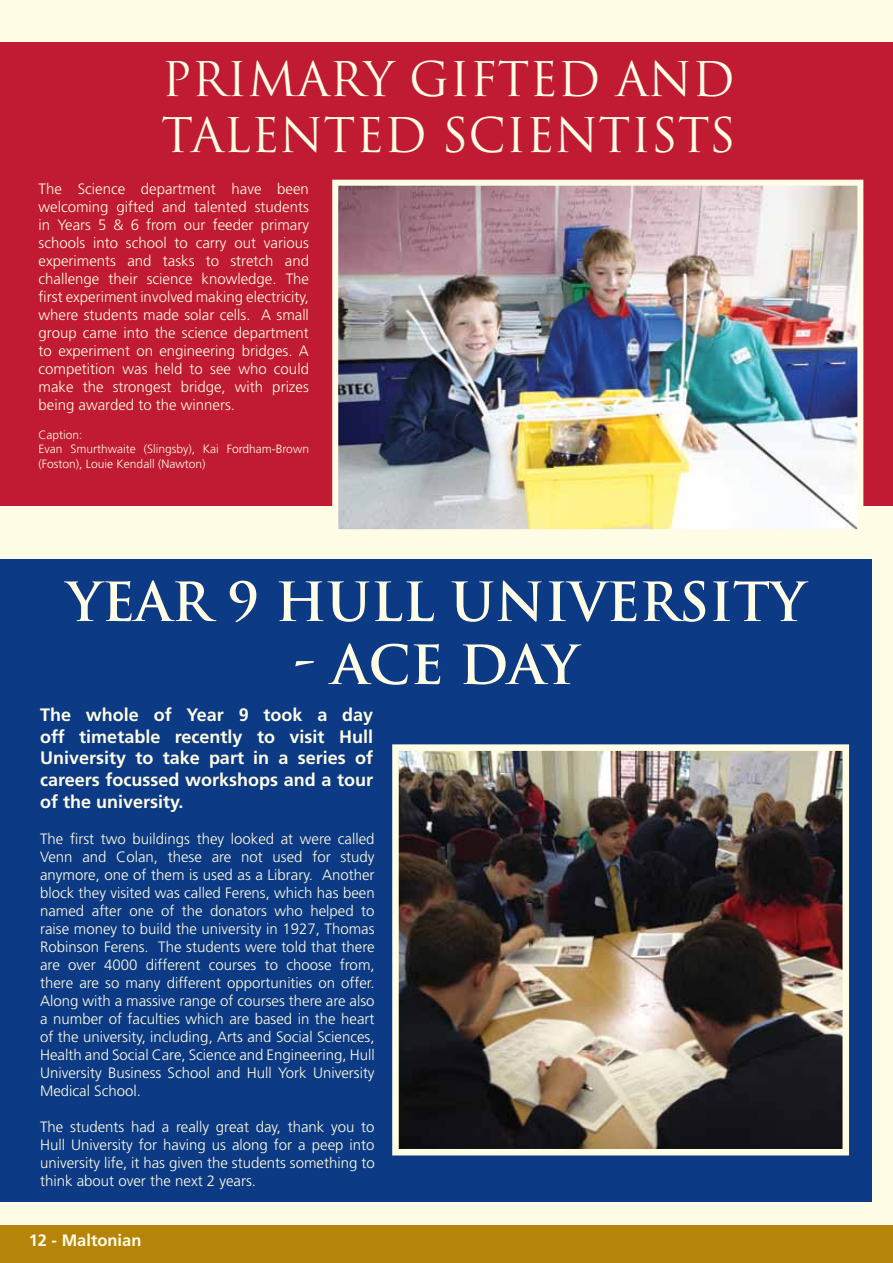
<style>
.page{position:relative;width:893px;height:1263px;background:#fff}
.page>*{position:absolute;margin:0;border:0;box-sizing:border-box;transform-origin:0 0}
.t1{font:700 52.5px "Trajan";color:#fffde5}
.t2{font:46.5px/55.8px "Trajan";color:#fffde5}
.t3{font:700 18px/21.6px "Frutiger";color:#fffde5;text-align:justify}
.t4{font:700 16.5px "Frutiger";color:#fffde5}
.t5{font:300 15px/18px "Frutiger";color:#fffde5;text-align:justify}
.t6{font:300 12px/14.4px "Frutiger";color:#fffde5}
</style>
<div class="page">
<div style="left:0;top:0;width:893px;height:1224px;background:#fffde5"></div>
<div style="left:0;top:1225px;width:893px;height:38px;background:#b6840b"></div>
<div style="left:0;top:560px;width:872px;height:642px;background:#0c3a84"></div>
<div style="left:0;top:42px;width:893px;height:464px;background:#c11a33"></div>
<img style="left:339px;top:187px;width:517px;height:341px">
<div style="left:332px;top:180px;width:531px;height:355px;border:6px solid #fffde5"></div>
<img style="left:400px;top:752px;width:441px;height:395px">
<div style="left:392px;top:744px;width:457px;height:411px;border:7px solid #fffde5"></div>
<h2 class="t2" style="left:161px;top:52px;width:576px">PRIMARY GIFTED AND<br>TALENTED SCIENTISTS</h2>
<p class="t5" style="left:39px;top:180px;width:272px">The Science department have been welcoming gifted and talented students in Years 5 &amp; 6 from our feeder primary schools into school to carry out various experiments and tasks to stretch and challenge their science knowledge. The first experiment involved making electricity, where students made solar cells. A small group came into the science department to experiment on engineering bridges. A competition was held to see who could make the strongest bridge, with prizes being awarded to the winners.</p>
<p class="t6" style="left:39px;top:428px;width:272px">Caption:<br>Evan Smurthwaite (Slingsby), Kai Fordham-Brown (Foston), Louie Kendall (Nawton)</p>
<h1 class="t1" style="left:67px;top:569px;width:740px">YEAR 9 HULL UNIVERSITY</h1>
<h1 class="t1" style="left:294px;top:632px;width:286px">- ACE DAY</h1>
<p class="t3" style="left:40px;top:704px;width:335px">The whole of Year 9 took a day off timetable recently to visit Hull University to take part in a series of careers focussed workshops and a tour of the university.</p>
<p class="t5" style="left:40px;top:830px;width:336px">The first two buildings they looked at were called Venn and Colan, these are not used for study anymore, one of them is used as a Library. Another block they visited was called Ferens, which has been named after one of the donators who helped to raise money to build the university in 1927, Thomas Robinson Ferens. The students were told that there are over 4000 different courses to choose from, there are so many different opportunities on offer.<br>Along with a massive range of courses there are also a number of faculties which are based in the heart of the university, including, Arts and Social Sciences, Health and Social Care, Science and Engineering, Hull University Business School and Hull York University Medical School.</p>
<p class="t5" style="left:40px;top:1118px;width:336px">The students had a really great day, thank you to Hull University for having us along for a peep into university life, it has given the students something to think about over the next 2 years.</p>
<p class="t4" style="left:29px;top:1231px;width:114px">12 - Maltonian</p>
</div>
